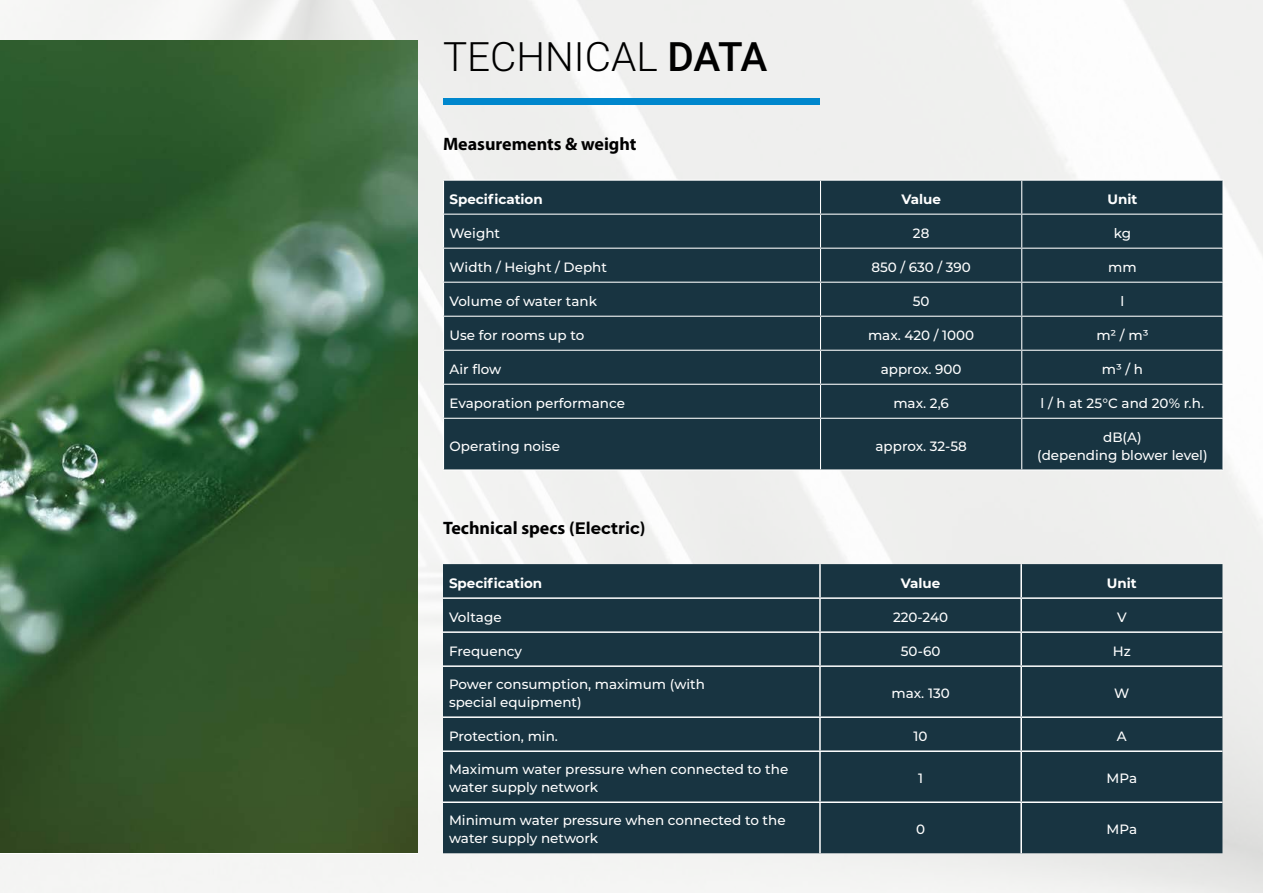
<style>
.page{position:relative;width:1263px;height:893px;background:#fff}
.page>*{position:absolute;margin:0;border:0;box-sizing:border-box;transform-origin:0 0}
.t1{font:300 40.5px "Roboto";color:#000}
.t2{font:700 18px "Myriad Pro";color:#000}
.t3{font:500 13.5px/18px "Montserrat";color:#fff}
.t4{font:700 13.5px "Montserrat";color:#fff}
.s1{font-weight:500}
.s2{font-family:"Montserrat";font-size:16.5px}
</style>
<div class="page">
<img style="left:0;top:0;width:1263px;height:893px">
<div style="left:444px;top:181px;width:778px;height:288px;background:#183441"></div>
<hr style="left:443px;top:180px;width:377px;height:1px;background:#fff">
<hr style="left:443px;top:181px;width:1px;height:33px;background:#fff">
<hr style="left:820px;top:180px;width:202px;height:1px;background:#fff">
<hr style="left:820px;top:181px;width:1px;height:33px;background:#fff">
<hr style="left:1022px;top:180px;width:201px;height:1px;background:#fff">
<hr style="left:1021px;top:181px;width:1px;height:33px;background:#fff">
<hr style="left:1222px;top:181px;width:1px;height:33px;background:#fff">
<hr style="left:443px;top:214px;width:377px;height:1px;background:#fff">
<hr style="left:443px;top:215px;width:1px;height:33px;background:#fff">
<hr style="left:820px;top:214px;width:202px;height:1px;background:#fff">
<hr style="left:820px;top:215px;width:1px;height:33px;background:#fff">
<hr style="left:1022px;top:214px;width:201px;height:1px;background:#fff">
<hr style="left:1021px;top:215px;width:1px;height:33px;background:#fff">
<hr style="left:1222px;top:215px;width:1px;height:33px;background:#fff">
<hr style="left:443px;top:248px;width:377px;height:1px;background:#fff">
<hr style="left:443px;top:249px;width:1px;height:33px;background:#fff">
<hr style="left:820px;top:248px;width:202px;height:1px;background:#fff">
<hr style="left:820px;top:249px;width:1px;height:33px;background:#fff">
<hr style="left:1022px;top:248px;width:201px;height:1px;background:#fff">
<hr style="left:1021px;top:249px;width:1px;height:33px;background:#fff">
<hr style="left:1222px;top:249px;width:1px;height:33px;background:#fff">
<hr style="left:443px;top:282px;width:377px;height:1px;background:#fff">
<hr style="left:443px;top:283px;width:1px;height:33px;background:#fff">
<hr style="left:820px;top:282px;width:202px;height:1px;background:#fff">
<hr style="left:820px;top:283px;width:1px;height:33px;background:#fff">
<hr style="left:1022px;top:282px;width:201px;height:1px;background:#fff">
<hr style="left:1021px;top:283px;width:1px;height:33px;background:#fff">
<hr style="left:1222px;top:283px;width:1px;height:33px;background:#fff">
<hr style="left:443px;top:316px;width:377px;height:1px;background:#fff">
<hr style="left:443px;top:317px;width:1px;height:33px;background:#fff">
<hr style="left:820px;top:316px;width:202px;height:1px;background:#fff">
<hr style="left:820px;top:317px;width:1px;height:33px;background:#fff">
<hr style="left:1022px;top:316px;width:201px;height:1px;background:#fff">
<hr style="left:1021px;top:317px;width:1px;height:33px;background:#fff">
<hr style="left:1222px;top:317px;width:1px;height:33px;background:#fff">
<hr style="left:443px;top:350px;width:377px;height:1px;background:#fff">
<hr style="left:443px;top:351px;width:1px;height:33px;background:#fff">
<hr style="left:820px;top:350px;width:202px;height:1px;background:#fff">
<hr style="left:820px;top:351px;width:1px;height:33px;background:#fff">
<hr style="left:1022px;top:350px;width:201px;height:1px;background:#fff">
<hr style="left:1021px;top:351px;width:1px;height:33px;background:#fff">
<hr style="left:1222px;top:351px;width:1px;height:33px;background:#fff">
<hr style="left:443px;top:384px;width:377px;height:1px;background:#fff">
<hr style="left:443px;top:385px;width:1px;height:33px;background:#fff">
<hr style="left:820px;top:384px;width:202px;height:1px;background:#fff">
<hr style="left:820px;top:385px;width:1px;height:33px;background:#fff">
<hr style="left:1022px;top:384px;width:201px;height:1px;background:#fff">
<hr style="left:1021px;top:385px;width:1px;height:33px;background:#fff">
<hr style="left:1222px;top:385px;width:1px;height:33px;background:#fff">
<hr style="left:443px;top:418px;width:377px;height:1px;background:#fff">
<hr style="left:443px;top:419px;width:1px;height:50px;background:#fff">
<hr style="left:820px;top:418px;width:202px;height:1px;background:#fff">
<hr style="left:820px;top:419px;width:1px;height:50px;background:#fff">
<hr style="left:1022px;top:418px;width:201px;height:1px;background:#fff">
<hr style="left:1021px;top:419px;width:1px;height:50px;background:#fff">
<hr style="left:1222px;top:419px;width:1px;height:50px;background:#fff">
<hr style="left:443px;top:469px;width:377px;height:1px;background:#fff">
<hr style="left:820px;top:469px;width:202px;height:1px;background:#fff">
<hr style="left:1022px;top:469px;width:201px;height:1px;background:#fff">
<div style="left:443px;top:564px;width:779px;height:289px;background:#183441"></div>
<hr style="left:819px;top:564px;width:2px;height:33px;background:#fff">
<hr style="left:1020px;top:564px;width:2px;height:33px;background:#fff">
<hr style="left:443px;top:597px;width:377px;height:2px;background:#fff">
<hr style="left:820px;top:597px;width:201px;height:2px;background:#fff">
<hr style="left:819px;top:599px;width:2px;height:32px;background:#fff">
<hr style="left:1021px;top:597px;width:201px;height:2px;background:#fff">
<hr style="left:1020px;top:599px;width:2px;height:32px;background:#fff">
<hr style="left:443px;top:631px;width:377px;height:2px;background:#fff">
<hr style="left:820px;top:631px;width:201px;height:2px;background:#fff">
<hr style="left:819px;top:633px;width:2px;height:32px;background:#fff">
<hr style="left:1021px;top:631px;width:201px;height:2px;background:#fff">
<hr style="left:1020px;top:633px;width:2px;height:32px;background:#fff">
<hr style="left:443px;top:665px;width:377px;height:2px;background:#fff">
<hr style="left:820px;top:665px;width:201px;height:2px;background:#fff">
<hr style="left:819px;top:667px;width:2px;height:49px;background:#fff">
<hr style="left:1021px;top:665px;width:201px;height:2px;background:#fff">
<hr style="left:1020px;top:667px;width:2px;height:49px;background:#fff">
<hr style="left:443px;top:716px;width:377px;height:2px;background:#fff">
<hr style="left:820px;top:716px;width:201px;height:2px;background:#fff">
<hr style="left:819px;top:718px;width:2px;height:32px;background:#fff">
<hr style="left:1021px;top:716px;width:201px;height:2px;background:#fff">
<hr style="left:1020px;top:718px;width:2px;height:32px;background:#fff">
<hr style="left:443px;top:750px;width:377px;height:2px;background:#fff">
<hr style="left:820px;top:750px;width:201px;height:2px;background:#fff">
<hr style="left:819px;top:752px;width:2px;height:49px;background:#fff">
<hr style="left:1021px;top:750px;width:201px;height:2px;background:#fff">
<hr style="left:1020px;top:752px;width:2px;height:49px;background:#fff">
<hr style="left:443px;top:801px;width:377px;height:2px;background:#fff">
<hr style="left:820px;top:801px;width:201px;height:2px;background:#fff">
<hr style="left:819px;top:803px;width:2px;height:50px;background:#fff">
<hr style="left:1021px;top:801px;width:201px;height:2px;background:#fff">
<hr style="left:1020px;top:803px;width:2px;height:50px;background:#fff">
<div style="left:443px;top:98px;width:377px;height:7px;background:#0087cd"></div>
<img style="left:0;top:41px;width:417px;height:812px">
<h1 class="t1" style="left:443px;top:28px;width:326px">TECHNICAL <span class="s1">DATA</span></h1>
<h2 class="t2" style="left:443px;top:132px;width:195px">Measurements &amp; weight</h2>
<p class="t4" style="left:449px;top:189px;width:95px">Specification</p>
<p class="t4" style="left:901px;top:189px;width:41px">Value</p>
<p class="t4" style="left:1107px;top:189px;width:31px">Unit</p>
<p class="t3" style="left:449px;top:223px;width:52px">Weight</p>
<p class="t3" style="left:913px;top:223px;width:18px">28</p>
<p class="t3" style="left:1114px;top:223px;width:19px">kg</p>
<p class="t3" style="left:449px;top:257px;width:159px">Width / Height / Depht</p>
<p class="t3" style="left:871px;top:257px;width:101px">850 / 630 / 390</p>
<p class="t3" style="left:1108px;top:257px;width:30px">mm</p>
<p class="t3" style="left:449px;top:291px;width:149px">Volume of water tank</p>
<p class="t3" style="left:913px;top:291px;width:18px">50</p>
<p class="t3" style="left:1120px;top:291px;width:5px">l</p>
<p class="t3" style="left:449px;top:325px;width:136px">Use for rooms up to</p>
<p class="t3" style="left:868px;top:325px;width:108px">max. 420 / 1000</p>
<p class="t3" style="left:1096px;top:325px;width:54px">m² / m³</p>
<p class="t3" style="left:450px;top:359px;width:53px">Air flow</p>
<p class="t3" style="left:881px;top:359px;width:82px">approx. 900</p>
<p class="t3" style="left:1102px;top:359px;width:43px">m³ / h</p>
<p class="t3" style="left:450px;top:393px;width:177px">Evaporation performance</p>
<p class="t3" style="left:893px;top:393px;width:57px">max. 2,6</p>
<p class="t3" style="left:1041px;top:393px;width:165px">l / h at 25°C and 20% r.h.</p>
<p class="t3" style="left:450px;top:436px;width:112px">Operating noise</p>
<p class="t3" style="left:875px;top:436px;width:93px">approx. 32-58</p>
<p class="t3" style="left:1037px;top:427px;width:172px;text-align:center">dB(A)<br>(depending blower level)</p>
<h2 class="t2" style="left:443px;top:516px;width:204px">Technical specs (<span class="s2">Electric</span>)</h2>
<p class="t4" style="left:449px;top:573px;width:95px">Specification</p>
<p class="t4" style="left:901px;top:573px;width:41px">Value</p>
<p class="t4" style="left:1107px;top:573px;width:31px">Unit</p>
<p class="t3" style="left:449px;top:607px;width:54px">Voltage</p>
<p class="t3" style="left:893px;top:607px;width:57px">220-240</p>
<p class="t3" style="left:1117px;top:607px;width:11px">V</p>
<p class="t3" style="left:449px;top:641px;width:75px">Frequency</p>
<p class="t3" style="left:901px;top:641px;width:41px">50-60</p>
<p class="t3" style="left:1113px;top:641px;width:19px">Hz</p>
<p class="t3" style="left:449px;top:675px;width:257px">Power consumption, maximum (with special equipment)</p>
<p class="t3" style="left:891px;top:684px;width:60px">max. 130</p>
<p class="t3" style="left:1114px;top:684px;width:17px">W</p>
<p class="t3" style="left:449px;top:726px;width:110px">Protection, min.</p>
<p class="t3" style="left:913px;top:726px;width:15px">10</p>
<p class="t3" style="left:1117px;top:726px;width:11px">A</p>
<p class="t3" style="left:449px;top:760px;width:341px">Maximum water pressure when connected to the water supply network</p>
<p class="t3" style="left:918px;top:769px;width:6px">1</p>
<p class="t3" style="left:1106px;top:769px;width:32px">MPa</p>
<p class="t3" style="left:449px;top:811px;width:338px">Minimum water pressure when connected to the water supply network</p>
<p class="t3" style="left:916px;top:820px;width:11px">0</p>
<p class="t3" style="left:1106px;top:820px;width:32px">MPa</p>
</div>
